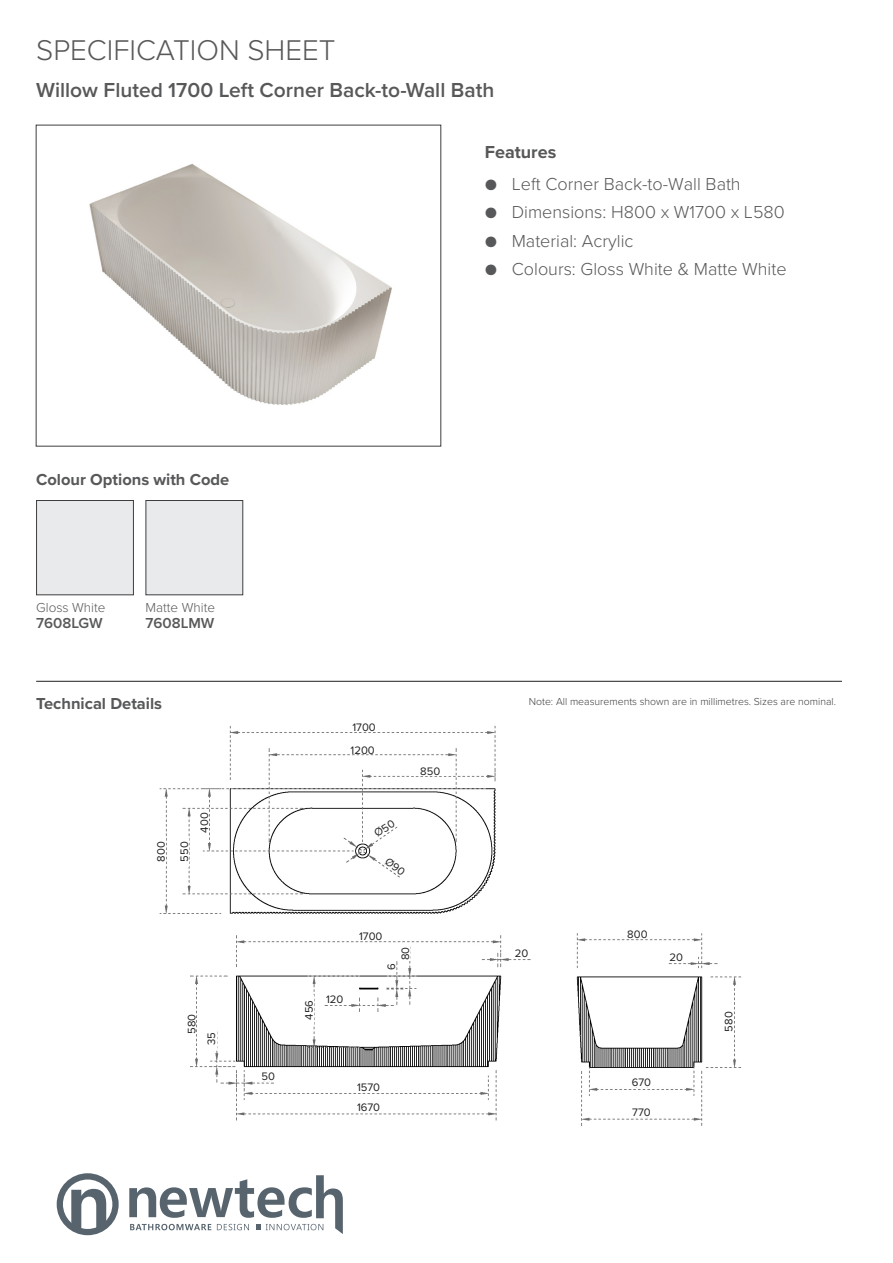
<style>
.page{position:relative;width:893px;height:1263px;background:#fff}
.page>*{position:absolute;margin:0;border:0;box-sizing:border-box;transform-origin:0 0}
.t1{font:300 29.55px "Proxima Nova";color:#57585a}
.t2{font:600 21px "Proxima Nova";color:#57585a}
.t3{font:300 18px "Proxima Nova";color:#57585a}
.t4{font:700 18px "Proxima Nova";color:#57585a}
.t5{font:700 16.5px "Proxima Nova";color:#57585a}
.t6{font:600 15px "Proxima Nova";color:#57585a}
.t7{font:300 13.5px "Proxima Nova";color:#57585a}
.t8{font:11.25px "Proxima Nova";color:#231f20}
.t9{font:300 10.5px "Proxima Nova";color:#3e3e3f}
</style>
<div class="page">
<div style="left:57px;top:1173px;width:62px;height:62px;border:6px solid #57646d;border-radius:50%"></div>
<svg style="left:71px;top:1189px;width:35px;height:43px"></svg>
<svg style="left:129px;top:1175px;width:214px;height:59px"></svg>
<hr style="left:36px;top:681px;width:806px;height:1px;background:#231f20">
<div style="left:146px;top:500px;width:97px;height:95px;background:#e9eaeb;border:1px solid #3e3e3f"></div>
<div style="left:36px;top:500px;width:98px;height:95px;background:#e9eaeb;border:1px solid #3e3e3f"></div>
<img style="left:89px;top:164px;width:303px;height:241px">
<img style="left:159px;top:725px;width:337px;height:189px">
<div style="left:344px;top:722px;width:41px;height:10px;background:#fff"></div>
<div style="left:342px;top:745px;width:41px;height:9px;background:#fff"></div>
<div style="left:410px;top:766px;width:41px;height:10px;background:#fff"></div>
<div style="left:156px;top:837px;width:9px;height:29px;background:#fff"></div>
<div style="left:179px;top:837px;width:10px;height:29px;background:#fff"></div>
<div style="left:199px;top:810px;width:10px;height:25px;background:#fff"></div>
<img style="left:576px;top:933px;width:166px;height:193px">
<div style="left:617px;top:929px;width:41px;height:10px;background:#fff"></div>
<div style="left:629px;top:1077px;width:25px;height:10px;background:#fff"></div>
<div style="left:629px;top:1107px;width:25px;height:10px;background:#fff"></div>
<div style="left:668px;top:952px;width:17px;height:10px;background:#fff"></div>
<div style="left:723px;top:1007px;width:10px;height:29px;background:#fff"></div>
<img style="left:190px;top:935px;width:341px;height:186px">
<div style="left:350px;top:931px;width:41px;height:10px;background:#fff"></div>
<div style="left:348px;top:1082px;width:41px;height:10px;background:#fff"></div>
<div style="left:348px;top:1102px;width:41px;height:9px;background:#fff"></div>
<div style="left:187px;top:1009px;width:9px;height:29px;background:#fff"></div>
<div style="left:304px;top:995px;width:10px;height:29px;background:#fff"></div>
<div style="left:386px;top:961px;width:10px;height:11px;background:#fff"></div>
<div style="left:400px;top:946px;width:9px;height:15px;background:#fff"></div>
<div style="left:206px;top:1027px;width:10px;height:22px;background:#fff"></div>
<div style="left:258px;top:1071px;width:21px;height:10px;background:#fff"></div>
<div style="left:324px;top:994px;width:21px;height:10px;background:#fff"></div>
<div style="left:511px;top:948px;width:21px;height:11px;background:#fff"></div>
<svg style="left:370px;top:817px;width:29px;height:23px"></svg>
<svg style="left:381px;top:854px;width:28px;height:24px"></svg>
<p class="t1" style="left:36px;top:28px;width:301px">SPECIFICATION SHEET</p>
<p class="t2" style="left:36px;top:74px;width:460px">Willow Fluted 1700 Left Corner Back-to-Wall Bath</p>
<p class="t4" style="left:485px;top:138px;width:73px">Features</p>
<p class="t3" style="left:485px;top:171px;width:257px">● Left Corner Back-to-Wall Bath</p>
<p class="t3" style="left:485px;top:199px;width:301px">● Dimensions: H800 x W1700 x L580</p>
<p class="t3" style="left:485px;top:227px;width:150px">● Material: Acrylic</p>
<p class="t3" style="left:485px;top:255px;width:303px">● Colours: Gloss White &amp; Matte White</p>
<p class="t5" style="left:36px;top:467px;width:195px">Colour Options with Code</p>
<p class="t7" style="left:36px;top:597px;width:71px">Gloss White</p>
<p class="t6" style="left:36px;top:612px;width:68px">7608LGW</p>
<p class="t7" style="left:146px;top:597px;width:71px">Matte White</p>
<p class="t6" style="left:146px;top:612px;width:70px">7608LMW</p>
<p class="t5" style="left:36px;top:692px;width:127px">Technical Details</p>
<p class="t8" style="left:153px;top:862px;width:22px;rotate:-90deg">800</p>
<p class="t8" style="left:176px;top:862px;width:22px;rotate:-90deg">550</p>
<p class="t8" style="left:196px;top:832px;width:22px;rotate:-90deg">400</p>
<p class="t8" style="left:183px;top:1034px;width:22px;rotate:-90deg">580</p>
<p class="t8" style="left:203px;top:1045px;width:14px;rotate:-90deg">35</p>
<p class="t8" style="left:352px;top:719px;width:25px">1700</p>
<p class="t8" style="left:351px;top:741px;width:26px">1200</p>
<p class="t8" style="left:420px;top:763px;width:22px">850</p>
<p class="t8" style="left:261px;top:1068px;width:15px">50</p>
<p class="t8" style="left:301px;top:1020px;width:21px;rotate:-90deg">456</p>
<p class="t8" style="left:326px;top:991px;width:19px">120</p>
<p class="t8" style="left:359px;top:928px;width:25px">1700</p>
<p class="t8" style="left:397px;top:960px;width:15px;rotate:-90deg">80</p>
<p class="t8" style="left:383px;top:970px;width:8px;rotate:-90deg">6</p>
<p class="t8" style="left:357px;top:1079px;width:25px">1570</p>
<p class="t8" style="left:357px;top:1099px;width:25px">1670</p>
<p class="t9" style="left:529px;top:693px;width:309px">Note: All measurements shown are in millimetres. Sizes are nominal.</p>
<p class="t8" style="left:515px;top:945px;width:15px">20</p>
<p class="t8" style="left:627px;top:926px;width:22px">800</p>
<p class="t8" style="left:670px;top:949px;width:15px">20</p>
<p class="t8" style="left:632px;top:1074px;width:21px">670</p>
<p class="t8" style="left:632px;top:1104px;width:20px">770</p>
<p class="t8" style="left:720px;top:1031px;width:22px;rotate:-90deg">580</p>
</div>
